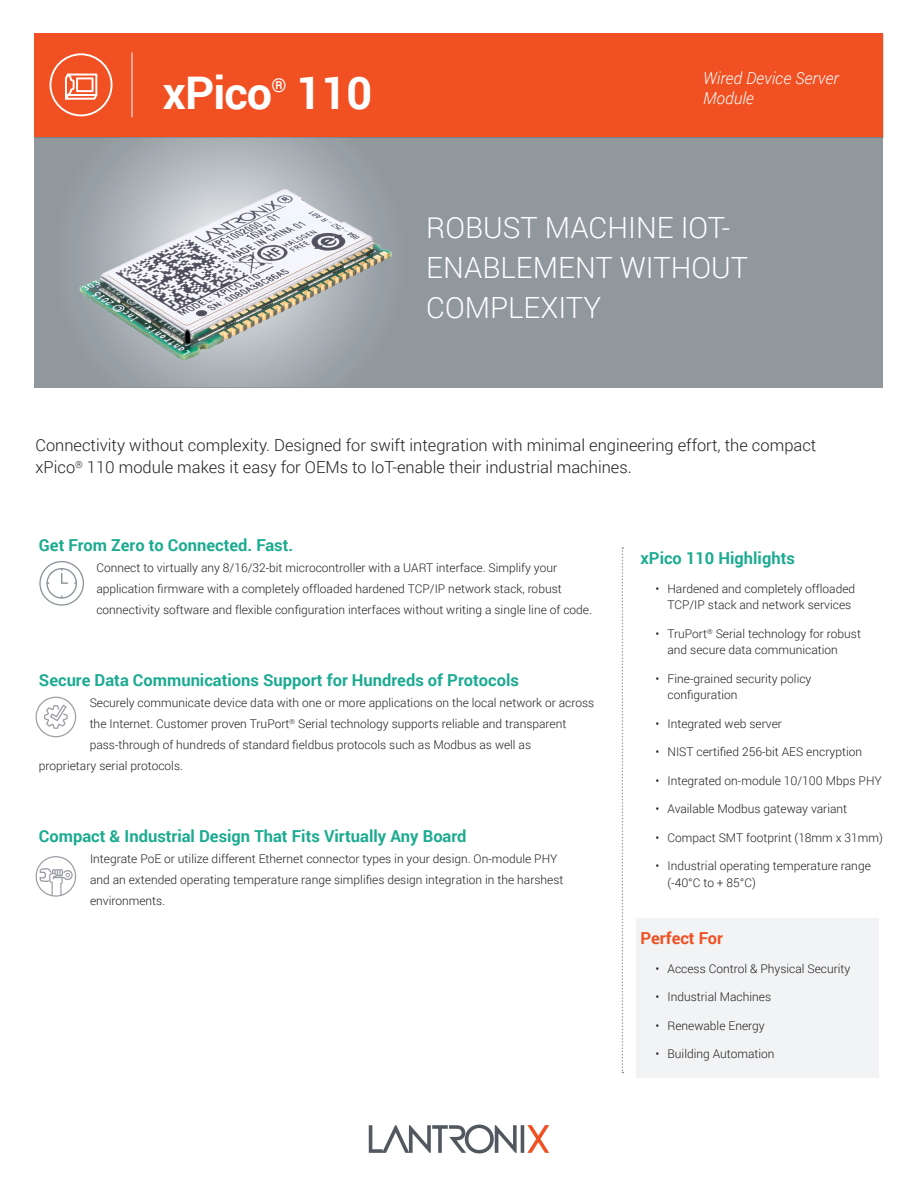
<style>
.page{position:relative;width:918px;height:1188px;background:#fff}
.page>*{position:absolute;margin:0;border:0;box-sizing:border-box;transform-origin:0 0}
.t1{font:700 45px "Roboto";letter-spacing:-.02em;color:#fff}
.t2{font:300 29.25px/40.2px "Roboto";color:#fff}
.t3{font:700 19.2px "Roboto";color:#fff}
.t4{font:300 16.5px/22.5px "Roboto";color:#231f20}
.green_sub{font:700 16.5px "Roboto";color:#1cab91}
.t5{font:italic 300 16.5px "Roboto";color:#fff}
.green_sub-2{font:700 16.5px "Roboto";color:#f05022}
.paragraph{font:300 12px/16.5px "Roboto";color:#231f20}
</style>
<div class="page">
<svg style="left:369px;top:1125px;width:180px;height:28px"></svg>
<div style="left:636px;top:918px;width:243px;height:160px;background:#f1f3f4"></div>
<div style="left:34px;top:131px;width:850px;height:257px;background:#90979d"></div>
<img style="left:79px;top:138px;width:313px;height:249px">
<svg style="left:622px;top:547px;width:1px;height:526px"></svg>
<div style="left:34px;top:33px;width:850px;height:104px;background:#f05022"></div>
<hr style="left:132px;top:52px;width:1px;height:65px;background:#fff">
<svg style="left:50px;top:53px;width:63px;height:63px"></svg>
<svg style="left:36px;top:697px;width:40px;height:40px"></svg>
<svg style="left:35px;top:856px;width:41px;height:41px"></svg>
<svg style="left:39px;top:561px;width:45px;height:45px"></svg>
<p class="t1" style="left:163px;top:61px;width:111px">xPico</p>
<p class="t3" style="left:271px;top:72px;width:17px">®</p>
<p class="t1" style="left:296px;top:61px;width:77px">110</p>
<p class="t5" style="left:703px;top:67px;width:137px">Wired Device Server</p>
<p class="t5" style="left:703px;top:87px;width:52px">Module</p>
<p class="t2" style="left:426px;top:206px;width:323px">ROBUST MACHINE IOT-<br>ENABLEMENT WITHOUT<br>COMPLEXITY</p>
<p class="t4" style="left:35px;top:433px;width:783px">Connectivity without complexity. Designed for swift integration with minimal engineering effort, the compact xPico<sup>®</sup> 110 module makes it easy for OEMs to IoT-enable their industrial machines.</p>
<p class="green_sub" style="left:39px;top:534px;width:256px">Get From Zero to Connected. Fast.</p>
<p class="paragraph" style="left:96px;top:557px;width:497px;line-height:21px">Connect to virtually any 8/16/32-bit microcontroller with a UART interface. Simplify your application firmware with a completely offloaded hardened TCP/IP network stack, robust connectivity software and flexible configuration interfaces without writing a single line of code.</p>
<p class="green_sub" style="left:39px;top:669px;width:481px">Secure Data Communications Support for Hundreds of Protocols</p>
<p class="paragraph" style="left:90px;top:694px;width:506px">Securely communicate device data with one or more applications on the local network or across</p>
<p class="paragraph" style="left:90px;top:715px;width:478px">the Internet. Customer proven TruPort<sup>®</sup> Serial technology supports reliable and transparent</p>
<p class="paragraph" style="left:90px;top:736px;width:443px">pass-through of hundreds of standard fieldbus protocols such as Modbus as well as</p>
<p class="paragraph" style="left:39px;top:757px;width:146px">proprietary serial protocols.</p>
<p class="green_sub" style="left:39px;top:825px;width:429px">Compact &amp; Industrial Design That Fits Virtually Any Board</p>
<p class="paragraph" style="left:90px;top:848px;width:475px;line-height:21px">Integrate PoE or utilize different Ethernet connector types in your design. On-module PHY and an extended operating temperature range simplifies design integration in the harshest environments.</p>
<p class="green_sub" style="left:640px;top:547px;width:156px">xPico 110 Highlights</p>
<p class="paragraph" style="left:668px;top:580px;width:189px;text-indent:-12px">• Hardened and completely offloaded<br>TCP/IP stack and network services</p>
<p class="paragraph" style="left:668px;top:625px;width:195px;text-indent:-12px">• TruPort<sup>®</sup> Serial technology for robust and secure data communication</p>
<p class="paragraph" style="left:668px;top:670px;width:146px;text-indent:-12px">• Fine-grained security policy configuration</p>
<p class="paragraph" style="left:656px;top:715px;width:128px">• Integrated web server</p>
<p class="paragraph" style="left:656px;top:743px;width:208px">• NIST certified 256-bit AES encryption</p>
<p class="paragraph" style="left:656px;top:772px;width:228px">• Integrated on-module 10/100 Mbps PHY</p>
<p class="paragraph" style="left:656px;top:800px;width:193px">• Available Modbus gateway variant</p>
<p class="paragraph" style="left:656px;top:829px;width:229px">• Compact SMT footprint (18mm x 31mm)</p>
<p class="paragraph" style="left:668px;top:857px;width:205px;text-indent:-12px">• Industrial operating temperature range (-40°C to + 85°C)</p>
<p class="green_sub-2" style="left:640px;top:927px;width:84px">Perfect For</p>
<p class="paragraph" style="left:656px;top:960px;width:196px">• Access Control &amp; Physical Security</p>
<p class="paragraph" style="left:656px;top:988px;width:117px">• Industrial Machines</p>
<p class="paragraph" style="left:656px;top:1017px;width:111px">• Renewable Energy</p>
<p class="paragraph" style="left:656px;top:1045px;width:121px">• Building Automation</p>
</div>
